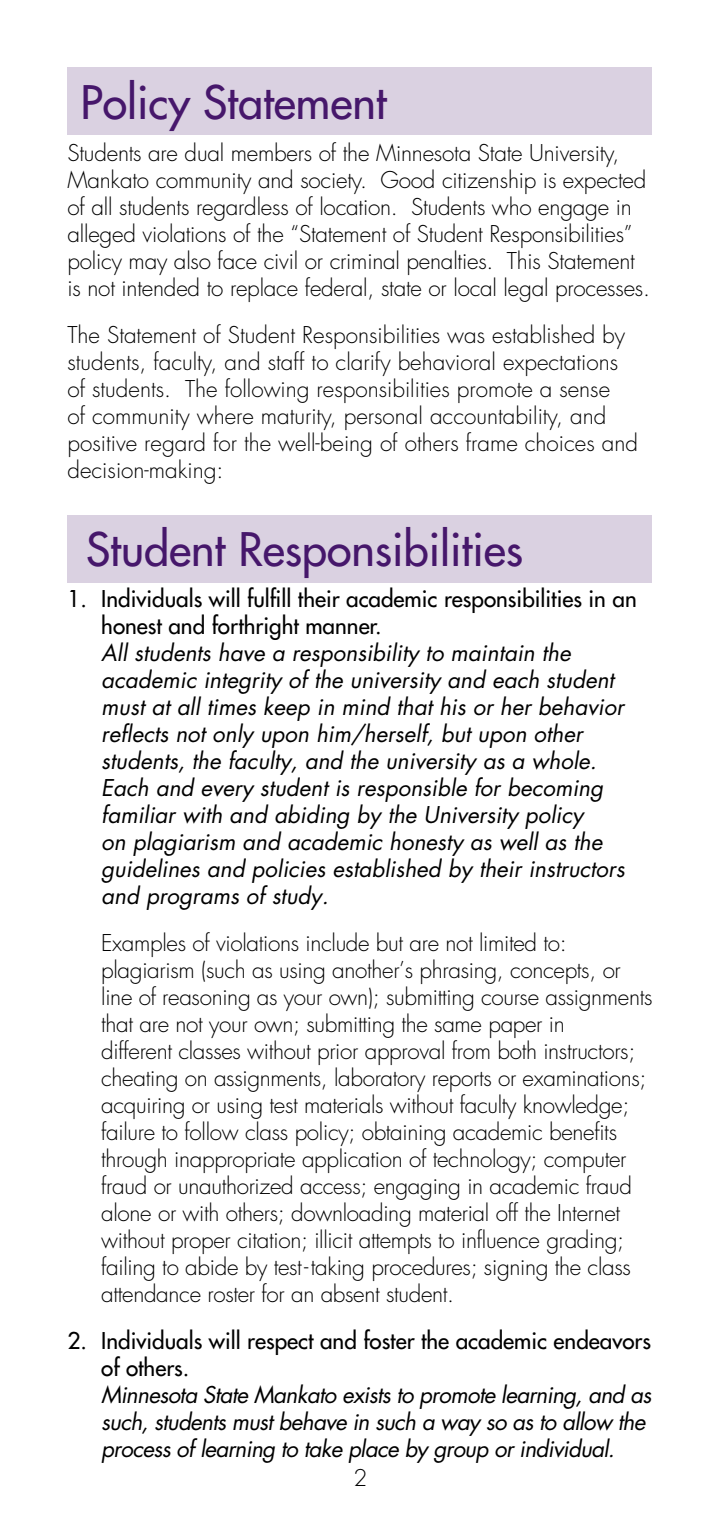
<style>
.page{position:relative;width:720px;height:1530px;background:#fff}
.page>*{position:absolute;margin:0;border:0;box-sizing:border-box;transform-origin:0 0}
.t1{font:500 45px "Futura Std";color:#46176b}
.t2{font:300 22.5px/27px "Futura Std";letter-spacing:-.015em;color:#000}
.t3{font:italic 22.5px/27px "Futura Std";color:#000}
.t4{font:500 22.5px/27px "Futura Std";color:#000}
.t5{font:italic 22.5px/27px "Futura Std";letter-spacing:-.03em;color:#000}
</style>
<div class="page">
<div style="left:68px;top:516px;width:584px;height:67px;background:#dad1e1"></div>
<div style="left:68px;top:68px;width:584px;height:67px;background:#dad1e1"></div>
<h1 class="t1" style="left:81px;top:74px;width:308px">Policy Statement</h1>
<p class="t2" style="left:68px;top:140px;width:584px">Students are dual members of the Minnesota State University, Mankato community and society. Good citizenship is expected of all students regardless of location. Students who engage in alleged violations of the “Statement of Student Responsibilities” policy may also face civil or criminal penalties. This Statement is not intended to replace federal, state or local legal processes.</p>
<p class="t2" style="left:68px;top:322px;width:572px">The Statement of Student Responsibilities was established by students, faculty, and staff to clarify behavioral expectations of students. The following responsibilities promote a sense<br>of community where maturity, personal accountability, and positive regard for the well-being of others frame choices and decision-making:</p>
<h1 class="t1" style="left:86px;top:521px;width:438px">Student Responsibilities</h1>
<p class="t4" style="left:101px;top:585px;width:537px;text-indent:-34px">1. I ndividuals will fulfill their academic responsibilities in an honest and forthright manner.</p>
<p class="t3" style="left:101px;top:639px;width:525px">All students have a responsibility to maintain the academic integrity of the university and each student must at all times keep in mind that his or her behavior reflects not only upon him/herself, but upon other students, the faculty, and the university as a whole.<br>Each and every student is responsible for becoming familiar with and abiding by the University policy<br>on plagiarism and academic honesty as well as the guidelines and policies established by their instructors and programs of study.</p>
<p class="t2" style="left:101px;top:930px;width:553px">Examples of violations include but are not limited to: plagiarism (such as using another’s phrasing, concepts, or line of reasoning as your own); submitting course assignments that are not your own; submitting the same paper in<br>different classes without prior approval from both instructors; cheating on assignments, laboratory reports or examinations; acquiring or using test materials without faculty knowledge; failure to follow class policy; obtaining academic benefits through inappropriate application of technology; computer fraud or unauthorized access; engaging in academic fraud alone or with others; downloading material off the Internet without proper citation; illicit attempts to influence grading; failing to abide by test-taking procedures; signing the class attendance roster for an absent student.</p>
<p class="t4" style="left:101px;top:1327px;width:551px;text-indent:-34px">2. I ndividuals will respect and foster the academic endeavors of others.</p>
<p class="t5" style="left:101px;top:1381px;width:552px">Minnesota State Mankato exists to promote learning, and as such, students must behave in such a way so as to allow the process of learning to take place by group or individual.</p>
<p class="t2" style="left:353px;top:1465px;width:15px">2</p>
</div>
